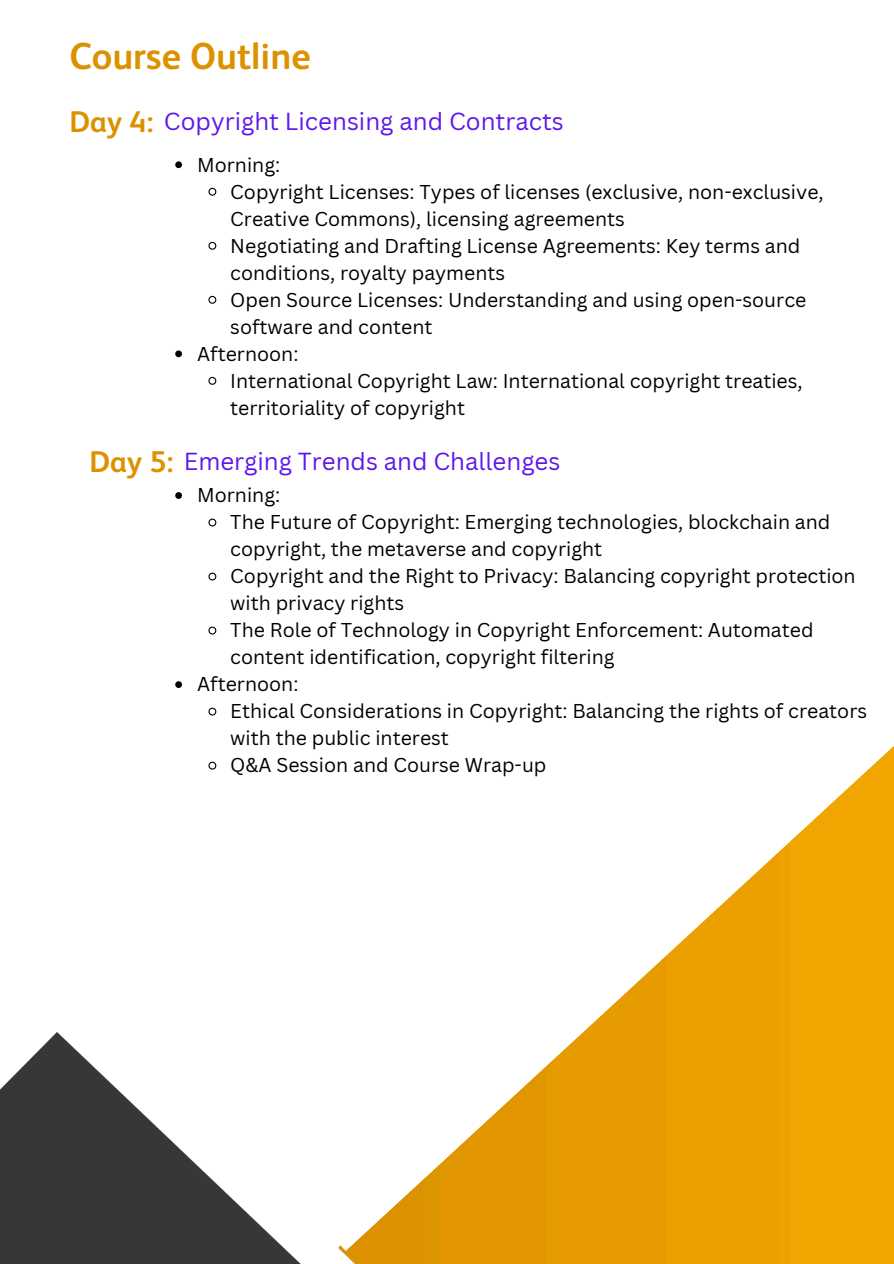
<style>
.page{position:relative;width:894px;height:1264px;background:#fff}
.page>*{position:absolute;margin:0;border:0;box-sizing:border-box;transform-origin:0 0}
.t1{font:700 37.5px "FS Albert Arabic";color:#dc9200}
.t2{font:700 30px "FS Albert Arabic";color:#dc9200}
.t3{font:24px "Canva Sans";color:#5e17eb}
.t4{font:19.5px/27px "Canva Sans";color:#000}
</style>
<div class="page">
<img style="left:0;top:1032px;width:893px;height:231px">
<svg style="left:164px;top:747px;width:729px;height:504px"></svg>
<svg style="left:175px;top:161px;width:7px;height:7px"></svg>
<svg style="left:208px;top:187px;width:9px;height:9px"></svg>
<svg style="left:208px;top:241px;width:9px;height:9px"></svg>
<svg style="left:208px;top:295px;width:9px;height:9px"></svg>
<svg style="left:175px;top:350px;width:7px;height:7px"></svg>
<svg style="left:208px;top:376px;width:9px;height:9px"></svg>
<svg style="left:175px;top:492px;width:7px;height:7px"></svg>
<svg style="left:208px;top:518px;width:9px;height:9px"></svg>
<svg style="left:208px;top:572px;width:9px;height:9px"></svg>
<svg style="left:208px;top:626px;width:9px;height:9px"></svg>
<svg style="left:175px;top:681px;width:7px;height:7px"></svg>
<svg style="left:208px;top:707px;width:9px;height:9px"></svg>
<svg style="left:207px;top:761px;width:10px;height:9px"></svg>
<p class="t1" style="left:69px;top:34px;width:243px">Course Outline</p>
<p class="t2" style="left:69px;top:104px;width:86px">Day 4:</p>
<p class="t3" style="left:164px;top:104px;width:401px">Copyright Licensing and Contracts</p>
<p class="t4" style="left:197px;top:150px;width:85px">Morning:</p>
<p class="t4" style="left:230px;top:177px;width:594px">Copyright Licenses: Types of licenses (exclusive, non-exclusive,<br>Creative Commons), licensing agreements</p>
<p class="t4" style="left:230px;top:231px;width:571px">Negotiating and Drafting License Agreements: Key terms and conditions, royalty payments</p>
<h3 class="t4" style="left:230px;top:285px;width:577px">Open Source Licenses: Understanding and using open-source software and content</h3>
<p class="t4" style="left:197px;top:339px;width:103px">Afternoon:</p>
<p class="t4" style="left:230px;top:366px;width:573px">International Copyright Law: International copyright treaties, territoriality of copyright</p>
<p class="t2" style="left:89px;top:444px;width:86px">Day 5:</p>
<p class="t3" style="left:184px;top:444px;width:378px">Emerging Trends and Challenges</p>
<p class="t4" style="left:197px;top:481px;width:85px">Morning:</p>
<p class="t4" style="left:230px;top:508px;width:601px">The Future of Copyright: Emerging technologies, blockchain and copyright, the metaverse and copyright</p>
<p class="t4" style="left:230px;top:562px;width:626px">Copyright and the Right to Privacy: Balancing copyright protection with privacy rights</p>
<h2 class="t4" style="left:230px;top:616px;width:584px">The Role of Technology in Copyright Enforcement: Automated content identification, copyright filtering</h2>
<p class="t4" style="left:197px;top:670px;width:103px">Afternoon:</p>
<p class="t4" style="left:230px;top:697px;width:638px">Ethical Considerations in Copyright: Balancing the rights of creators with the public interest</p>
<p class="t4" style="left:230px;top:751px;width:317px">Q&amp;A Session and Course Wrap-up</p>
</div>
